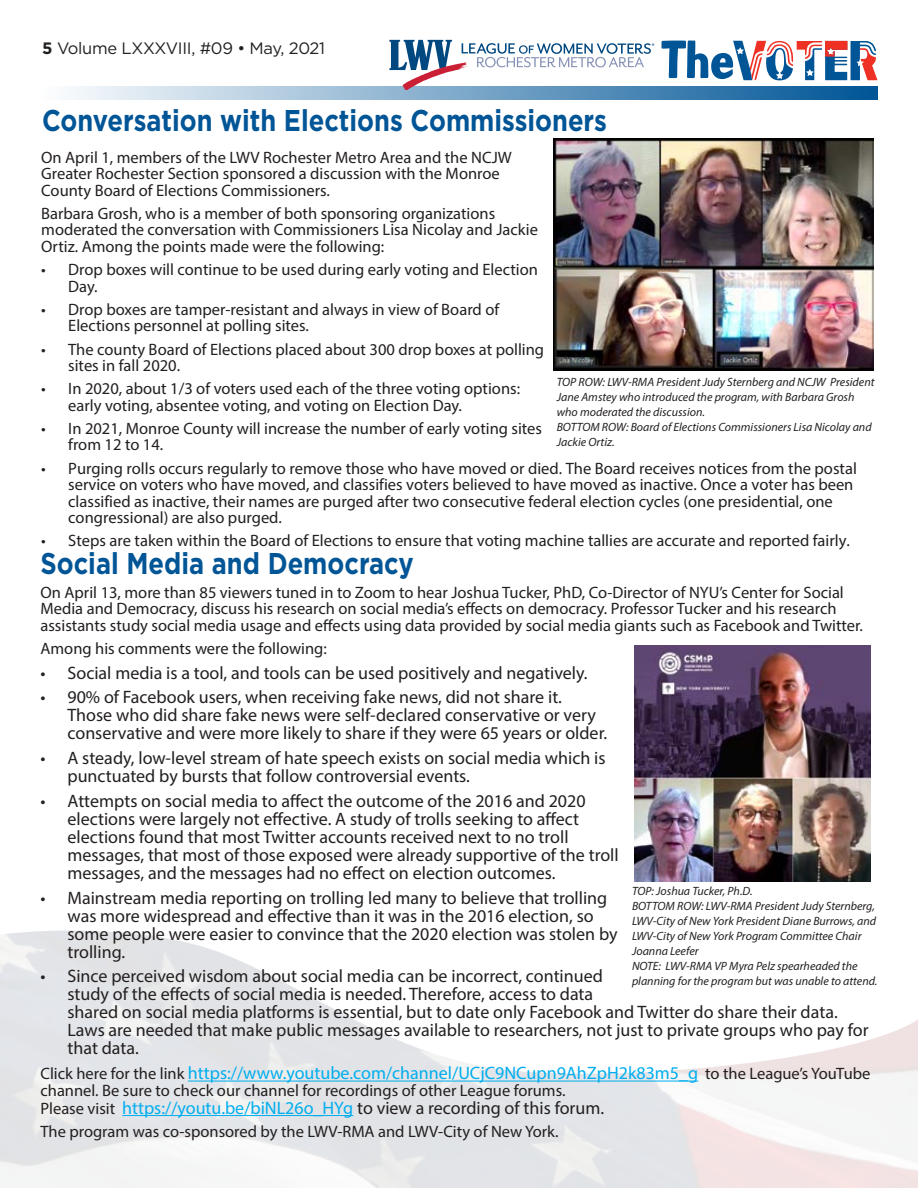
<style>
.page{position:relative;width:918px;height:1188px;background:#fff}
.page>*{position:absolute;margin:0;border:0;box-sizing:border-box;transform-origin:0 0}
.t1{font:700 30px "Gotham";color:#005596;scale:.85 1}
.t2{font:18px/18px "Myriad Pro";color:#231f20}
.t3{font:18px "Myriad Pro";color:#00aeef}
.t4{font:16.5px/16.5px "Myriad Pro";color:#231f20}
.t5{font:16.5px "Gotham";letter-spacing:-.02em;color:#231f20}
.t6{font:italic 12px/15px "Myriad Pro";color:#231f20}
.s1{font-weight:700}
.s2{font-size:16.5px;color:#231f20}
.s3{color:#231f20}
</style>
<div class="page">
<svg style="left:71px;top:87px;width:807px;height:13px;background:#7aa6c8"></svg>
<svg style="left:662px;top:40px;width:216px;height:40px"></svg>
<svg style="left:389px;top:40px;width:265px;height:50px"></svg>
<img style="left:553px;top:138px;width:321px;height:233px">
<hr style="left:188px;top:1081px;width:510px;height:1px;background:#00aeef">
<hr style="left:122px;top:1115px;width:231px;height:1px;background:#00aeef">
<img style="left:634px;top:646px;width:236px;height:235px">
<p class="t5" style="left:42px;top:37px;width:285px"><span class="s1">5</span> Volume LXXXVIII, #09 • May, 2021</p>
<h1 class="t1" style="left:42px;top:100px;width:666px">Conversation with Elections Commissioners</h1>
<p class="t4" style="left:41px;top:148px;width:472px">On April 1, members of the LWV Rochester Metro Area and the NCJW<br>Greater Rochester Section sponsored a discussion with the Monroe<br>County Board of Elections Commissioners.</p>
<p class="t4" style="left:41px;top:205px;width:498px">Barbara Grosh, who is a member of both sponsoring organizations moderated the conversation with Commissioners Lisa Nicolay and Jackie<br>Ortiz. Among the points made were the following:</p>
<p class="t4" style="left:68px;top:261px;width:471px;text-indent:-27px">• Drop boxes will continue to be used during early voting and Election<br>Day.</p>
<p class="t4" style="left:68px;top:301px;width:433px;text-indent:-27px">• Drop boxes are tamper-resistant and always in view of Board of<br>Elections personnel at polling sites.</p>
<p class="t4" style="left:68px;top:340px;width:477px;text-indent:-27px">• The county Board of Elections placed about 300 drop boxes at polling sites in fall 2020.</p>
<p class="t4" style="left:68px;top:380px;width:453px;text-indent:-27px">• In 2020, about 1/3 of voters used each of the three voting options: early voting, absentee voting, and voting on Election Day.</p>
<p class="t4" style="left:68px;top:420px;width:475px;text-indent:-27px">• In 2021, Monroe County will increase the number of early voting sites from 12 to 14.</p>
<p class="t4" style="left:68px;top:460px;width:790px;text-indent:-27px">• Purging rolls occurs regularly to remove those who have moved or died. The Board receives notices from the postal service on voters who have moved, and classifies voters believed to have moved as inactive. Once a voter has been classified as inactive, their names are purged after two consecutive federal election cycles (one presidential, one congressional) are also purged.</p>
<p class="t4" style="left:41px;top:532px;width:810px">• Steps are taken within the Board of Elections to ensure that voting machine tallies are accurate and reported fairly.</p>
<p class="t6" style="left:557px;top:374px;width:319px">TOP ROW: LWV-RMA President Judy Sternberg and NCJW President Jane Amstey who introduced the program, with Barbara Grosh who moderated the discussion.<br>BOTTOM ROW: Board of Elections Commissioners Lisa Nicolay and Jackie Ortiz.</p>
<h1 class="t1" style="left:40px;top:544px;width:441px">Social Media and Democracy</h1>
<p class="t4" style="left:40px;top:584px;width:824px">On April 13, more than 85 viewers tuned in to Zoom to hear Joshua Tucker, PhD, Co-Director of NYU’s Center for Social<br>Media and Democracy, discuss his research on social media’s effects on democracy. Professor Tucker and his research assistants study social media usage and effects using data provided by social media giants such as Facebook and Twitter.</p>
<p class="t4" style="left:40px;top:640px;width:288px">Among his comments were the following:</p>
<p class="t2" style="left:40px;top:663px;width:549px">• Social media is a tool, and tools can be used positively and negatively.</p>
<p class="t2" style="left:68px;top:688px;width:541px;text-indent:-27px">• 90% of Facebook users, when receiving fake news, did not share it.<br>Those who did share fake news were self-declared conservative or very conservative and were more likely to share if they were 65 years or older.</p>
<p class="t2" style="left:68px;top:749px;width:540px;text-indent:-27px">• A steady, low-level stream of hate speech exists on social media which is punctuated by bursts that follow controversial events.</p>
<p class="t2" style="left:68px;top:792px;width:553px;text-indent:-27px">• Attempts on social media to affect the outcome of the 2016 and 2020 elections were largely not effective. A study of trolls seeking to affect elections found that most Twitter accounts received next to no troll messages, that most of those exposed were already supportive of the troll messages, and the messages had no effect on election outcomes.</p>
<p class="t2" style="left:68px;top:888px;width:552px;text-indent:-27px">• Mainstream media reporting on trolling led many to believe that trolling was more widespread and effective than it was in the 2016 election, so some people were easier to convince that the 2020 election was stolen by trolling.</p>
<p class="t2" style="left:68px;top:967px;width:803px;text-indent:-27px">• Since perceived wisdom about social media can be incorrect, continued<br>study of the effects of social media is needed. Therefore, access to data<br>shared on social media platforms is essential, but to date only Facebook and Twitter do share their data.<br>Laws are needed that make public messages available to researchers, not just to private groups who pay for that data.</p>
<p class="t3" style="left:40px;top:1062px;width:832px"><span class="s2">Click here for the link</span> https://www.youtube.com/channel/UCjC9NCupn9AhZpH2k83m5_g <span class="s2">to the League’s YouTube</span></p>
<p class="t4" style="left:40px;top:1082px;width:526px">channel. Be sure to check our channel for recordings of other League forums.</p>
<p class="t3" style="left:40px;top:1097px;width:565px"><span class="s2">Please visit</span> https://youtu.be/biNL26o_HYg <span class="s3">to view a recording of this forum.</span></p>
<p class="t4" style="left:40px;top:1123px;width:520px">The program was co-sponsored by the LWV-RMA and LWV-City of New York.</p>
<p class="t6" style="left:632px;top:883px;width:247px">TOP: Joshua Tucker, Ph.D.<br>BOTTOM ROW: LWV-RMA President Judy Sternberg, LWV-City of New York President Diane Burrows, and LWV-City of New York Program Committee Chair Joanna Leefer<br>NOTE: LWV-RMA VP Myra Pelz spearheaded the planning for the program but was unable to attend.</p>
</div>
